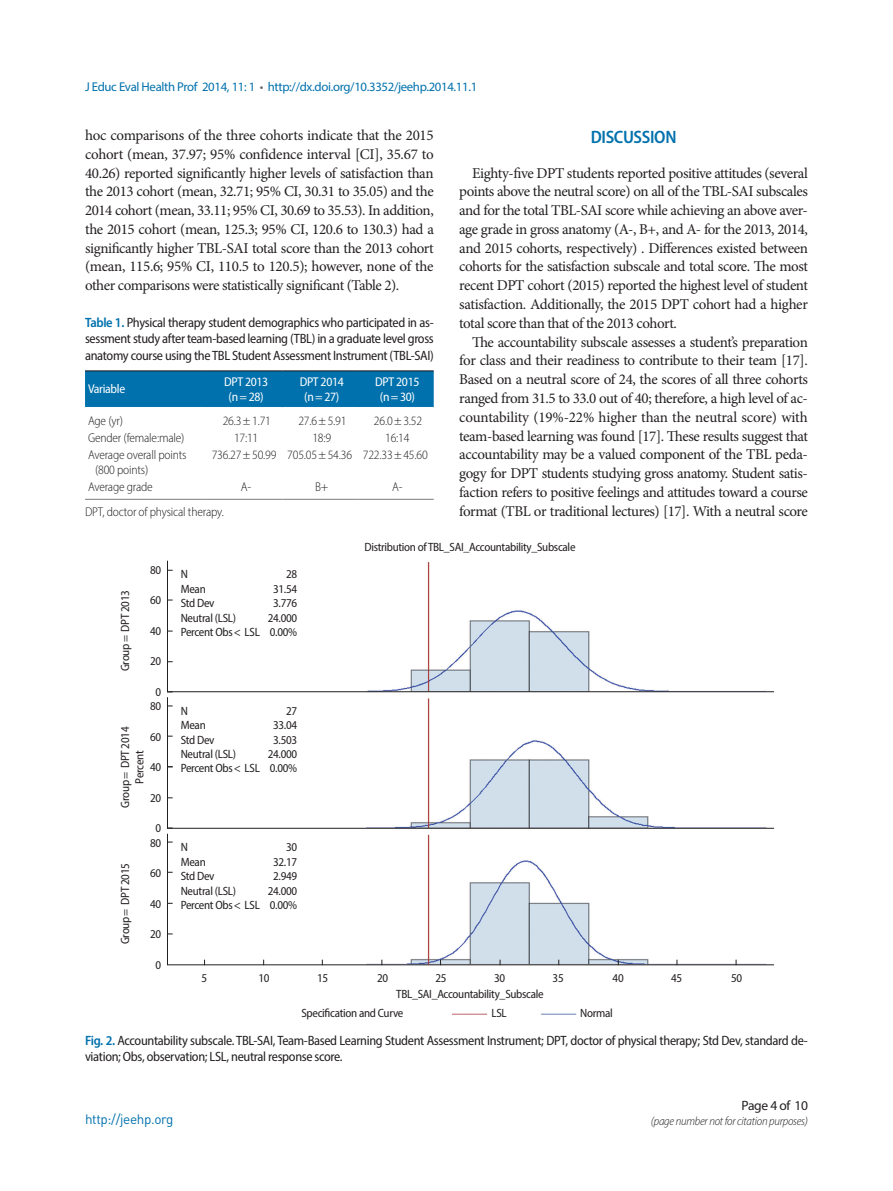
<style>
.page{position:relative;width:893px;height:1191px;background:#fff}
.page>*{position:absolute;margin:0;border:0;box-sizing:border-box;transform-origin:0 0}
.본문_대제목{font:600 semi-condensed 18px "Myriad Pro";letter-spacing:-.02em;color:#0071ad}
.본문{font:15px/18.8px "Minion Pro";letter-spacing:-.03em;color:#231f20;text-align:justify}
.표_제목__그림_설명{font:semi-condensed 13.5px/16.2px "Myriad Pro";letter-spacing:-.025em;color:#231f20;text-align:justify}
.t1{font:13.5px "DIN Pro";letter-spacing:-.025em;color:#0071ad}
.t2{font:13.5px "Myriad Pro";letter-spacing:-.025em;color:#231f20}
.표_본문{font:300 semi-condensed 12.75px "Myriad Pro";letter-spacing:-.015em;color:#231f20}
.t3{font:12.75px "Myriad Pro";letter-spacing:-.025em;color:#0071ad}
.표_항목{font:semi-condensed 12.75px "Myriad Pro";letter-spacing:-.025em;color:#fff}
.그림_지문8pt{font:semi-condensed 12px "Myriad Pro";letter-spacing:-.025em;color:#231f20}
.t4{font:italic 300 semi-condensed 12px "Myriad Pro";letter-spacing:-.02em;color:#231f20}
.s1{color:#636366}
.s2{font-weight:600;color:#0071ad}
</style>
<div class="page">
<div style="left:85px;top:371px;width:349px;height:36px;background:#0071ad"></div>
<hr style="left:85px;top:370px;width:122px;height:1px;background:#231f20">
<hr style="left:207px;top:370px;width:75px;height:1px;background:#231f20">
<hr style="left:282px;top:370px;width:76px;height:1px;background:#231f20">
<hr style="left:358px;top:370px;width:76px;height:1px;background:#231f20">
<hr style="left:85px;top:499px;width:122px;height:1px;background:#808285">
<hr style="left:207px;top:499px;width:75px;height:1px;background:#808285">
<hr style="left:282px;top:499px;width:76px;height:1px;background:#808285">
<hr style="left:358px;top:499px;width:76px;height:1px;background:#808285">
<img style="left:167px;top:692px;width:606px;height:323px">
<svg style="left:167px;top:833px;width:607px;height:132px"></svg>
<svg style="left:167px;top:696px;width:607px;height:133px"></svg>
<svg style="left:167px;top:560px;width:607px;height:132px"></svg>
<p class="t3" style="left:85px;top:79px;width:394px">J Educ Eval Health Prof 2014, 11: 1 <span class="s1">•</span> http://dx.doi.org/10.3352/jeehp.2014.11.1</p>
<p class="본문" style="left:85px;top:126px;width:350px">hoc comparisons of the three cohorts indicate that the 2015 cohort (mean, 37.97; 95% confidence interval [CI], 35.67 to 40.26) reported significantly higher levels of satisfaction than the 2013 cohort (mean, 32.71; 95% CI, 30.31 to 35.05) and the 2014 cohort (mean, 33.11; 95% CI, 30.69 to 35.53). In addition, the 2015 cohort (mean, 125.3; 95% CI, 120.6 to 130.3) had a significantly higher TBL-SAI total score than the 2013 cohort (mean, 115.6; 95% CI, 110.5 to 120.5); however, none of the other comparisons were statistically significant (Table 2).</p>
<p class="본문_대제목" style="left:591px;top:125px;width:87px">DISCUSSION</p>
<p class="본문" style="left:459px;top:163px;width:350px;text-indent:13px">Eighty-five DPT students reported positive attitudes (several points above the neutral score) on all of the TBL-SAI subscales and for the total TBL-SAI score while achieving an above aver&shy;age grade in gross anatomy (A-, B+, and A- for the 2013, 2014, and 2015 cohorts, respectively) . Differences existed between cohorts for the satisfaction subscale and total score. The most recent DPT cohort (2015) reported the highest level of student satisfaction. Additionally, the 2015 DPT cohort had a higher total score than that of the 2013 cohort.</p>
<p class="본문" style="left:459px;top:332px;width:350px;text-indent:13px">The accountability subscale assesses a student’s preparation for class and their readiness to contribute to their team [17].<br>Based on a neutral score of 24, the scores of all three cohorts ranged from 31.5 to 33.0 out of 40; therefore, a high level of ac&shy;countability (19%-22% higher than the neutral score) with team-based learning was found [17]. These results suggest that accountability may be a valued component of the TBL peda&shy;gogy for DPT students studying gross anatomy. Student satis&shy;faction refers to positive feelings and attitudes toward a course format (TBL or traditional lectures) [17]. With a neutral score</p>
<p class="표_제목__그림_설명" style="left:85px;top:314px;width:350px"><span class="s2">Table 1.</span> Physical therapy student demographics who participated in as&shy;sessment study after team-based learning (TBL) in a graduate level gross anatomy course using the TBL Student Assessment Instrument (TBL-SAI)</p>
<p class="표_항목" style="left:88px;top:381px;width:39px">Variable</p>
<p class="표_항목" style="left:224px;top:374px;width:46px">DPT 2013</p>
<p class="표_항목" style="left:229px;top:389px;width:37px">(n = 28)</p>
<p class="표_항목" style="left:300px;top:374px;width:46px">DPT 2014</p>
<p class="표_항목" style="left:304px;top:389px;width:37px">(n = 27)</p>
<p class="표_항목" style="left:375px;top:374px;width:46px">DPT 2015</p>
<p class="표_항목" style="left:380px;top:389px;width:37px">(n = 30)</p>
<p class="표_본문" style="left:88px;top:413px;width:36px">Age (yr)</p>
<p class="표_본문" style="left:223px;top:413px;width:50px">26.3 ± 1.71</p>
<p class="표_본문" style="left:298px;top:413px;width:50px">27.6 ± 5.91</p>
<p class="표_본문" style="left:374px;top:413px;width:50px">26.0 ± 3.52</p>
<p class="표_본문" style="left:88px;top:430px;width:98px">Gender (female:male)</p>
<p class="표_본문" style="left:234px;top:430px;width:26px">17:11</p>
<p class="표_본문" style="left:312px;top:430px;width:20px">18:9</p>
<p class="표_본문" style="left:385px;top:430px;width:26px">16:14</p>
<p class="표_본문" style="left:88px;top:447px;width:100px">Average overall points</p>
<p class="표_본문" style="left:95px;top:462px;width:55px">(800 points)</p>
<p class="표_본문" style="left:212px;top:447px;width:66px">736.27 ± 50.99</p>
<p class="표_본문" style="left:287px;top:447px;width:66px">705.05 ± 54.36</p>
<p class="표_본문" style="left:363px;top:447px;width:66px">722.33 ± 45.60</p>
<p class="표_본문" style="left:88px;top:479px;width:66px">Average grade</p>
<p class="표_본문" style="left:241px;top:479px;width:12px">A-</p>
<p class="표_본문" style="left:315px;top:479px;width:15px">B+</p>
<p class="표_본문" style="left:392px;top:479px;width:12px">A-</p>
<p class="표_본문" style="left:85px;top:504px;width:140px">DPT, doctor of physical therapy.</p>
<p class="그림_지문8pt" style="left:364px;top:540px;width:213px">Distribution of TBL_SAI_Accountability_Subscale</p>
<p class="그림_지문8pt" style="left:150px;top:562px;width:13px">80</p>
<p class="그림_지문8pt" style="left:150px;top:593px;width:13px">60</p>
<p class="그림_지문8pt" style="left:150px;top:623px;width:13px">40</p>
<p class="그림_지문8pt" style="left:150px;top:654px;width:13px">20</p>
<p class="그림_지문8pt" style="left:155px;top:684px;width:7px">0</p>
<p class="그림_지문8pt" style="left:150px;top:699px;width:13px">80</p>
<p class="그림_지문8pt" style="left:150px;top:729px;width:13px">60</p>
<p class="그림_지문8pt" style="left:150px;top:760px;width:13px">40</p>
<p class="그림_지문8pt" style="left:150px;top:790px;width:13px">20</p>
<p class="그림_지문8pt" style="left:155px;top:821px;width:7px">0</p>
<p class="그림_지문8pt" style="left:150px;top:835px;width:13px">80</p>
<p class="그림_지문8pt" style="left:150px;top:866px;width:13px">60</p>
<p class="그림_지문8pt" style="left:150px;top:896px;width:13px">40</p>
<p class="그림_지문8pt" style="left:150px;top:927px;width:13px">20</p>
<p class="그림_지문8pt" style="left:155px;top:957px;width:7px">0</p>
<p class="그림_지문8pt" style="left:118px;top:671px;width:83px;rotate:-90deg">Group = DPT 2013</p>
<p class="그림_지문8pt" style="left:118px;top:807px;width:83px;rotate:-90deg">Group = DPT 2014</p>
<p class="그림_지문8pt" style="left:132px;top:783px;width:34px;rotate:-90deg">Percent</p>
<p class="그림_지문8pt" style="left:118px;top:944px;width:83px;rotate:-90deg">Group = DPT 2015</p>
<p class="그림_지문8pt" style="left:181px;top:567px;width:9px">N</p>
<p class="그림_지문8pt" style="left:181px;top:581px;width:27px">Mean</p>
<p class="그림_지문8pt" style="left:181px;top:596px;width:35px">Std Dev</p>
<p class="그림_지문8pt" style="left:181px;top:610px;width:57px">Neutral (LSL)</p>
<p class="그림_지문8pt" style="left:181px;top:624px;width:81px">Percent Obs &lt; LSL</p>
<p class="그림_지문8pt" style="left:286px;top:567px;width:13px">28</p>
<p class="그림_지문8pt" style="left:273px;top:581px;width:26px">31.54</p>
<p class="그림_지문8pt" style="left:273px;top:596px;width:26px">3.776</p>
<p class="그림_지문8pt" style="left:268px;top:610px;width:31px">24.000</p>
<p class="그림_지문8pt" style="left:270px;top:624px;width:29px">0.00%</p>
<p class="그림_지문8pt" style="left:181px;top:703px;width:9px">N</p>
<p class="그림_지문8pt" style="left:181px;top:718px;width:27px">Mean</p>
<p class="그림_지문8pt" style="left:181px;top:732px;width:35px">Std Dev</p>
<p class="그림_지문8pt" style="left:181px;top:746px;width:57px">Neutral (LSL)</p>
<p class="그림_지문8pt" style="left:181px;top:761px;width:81px">Percent Obs &lt; LSL</p>
<p class="그림_지문8pt" style="left:286px;top:703px;width:13px">27</p>
<p class="그림_지문8pt" style="left:273px;top:718px;width:26px">33.04</p>
<p class="그림_지문8pt" style="left:273px;top:732px;width:26px">3.503</p>
<p class="그림_지문8pt" style="left:268px;top:746px;width:31px">24.000</p>
<p class="그림_지문8pt" style="left:270px;top:761px;width:29px">0.00%</p>
<p class="그림_지문8pt" style="left:181px;top:840px;width:9px">N</p>
<p class="그림_지문8pt" style="left:181px;top:854px;width:27px">Mean</p>
<p class="그림_지문8pt" style="left:181px;top:869px;width:35px">Std Dev</p>
<p class="그림_지문8pt" style="left:181px;top:883px;width:57px">Neutral (LSL)</p>
<p class="그림_지문8pt" style="left:181px;top:897px;width:81px">Percent Obs &lt; LSL</p>
<p class="그림_지문8pt" style="left:286px;top:840px;width:13px">30</p>
<p class="그림_지문8pt" style="left:273px;top:854px;width:26px">32.17</p>
<p class="그림_지문8pt" style="left:273px;top:869px;width:26px">2.949</p>
<p class="그림_지문8pt" style="left:268px;top:883px;width:31px">24.000</p>
<p class="그림_지문8pt" style="left:270px;top:897px;width:29px">0.00%</p>
<p class="그림_지문8pt" style="left:202px;top:970px;width:7px">5</p>
<p class="그림_지문8pt" style="left:259px;top:970px;width:13px">10</p>
<p class="그림_지문8pt" style="left:317px;top:970px;width:13px">15</p>
<p class="그림_지문8pt" style="left:377px;top:970px;width:13px">20</p>
<p class="그림_지문8pt" style="left:436px;top:970px;width:13px">25</p>
<p class="그림_지문8pt" style="left:494px;top:970px;width:13px">30</p>
<p class="그림_지문8pt" style="left:553px;top:970px;width:13px">35</p>
<p class="그림_지문8pt" style="left:613px;top:970px;width:13px">40</p>
<p class="그림_지문8pt" style="left:671px;top:970px;width:13px">45</p>
<p class="그림_지문8pt" style="left:731px;top:970px;width:13px">50</p>
<p class="그림_지문8pt" style="left:396px;top:987px;width:149px">TBL_SAI_Accountability_Subscale</p>
<p class="그림_지문8pt" style="left:301px;top:1005px;width:103px">Specification and Curve</p>
<p class="그림_지문8pt" style="left:492px;top:1005px;width:17px">LSL</p>
<p class="그림_지문8pt" style="left:580px;top:1005px;width:34px">Normal</p>
<p class="표_제목__그림_설명" style="left:85px;top:1032px;width:724px"><span class="s2">Fig. 2.</span> Accountability subscale. TBL-SAI, Team-Based Learning Student Assessment Instrument; DPT, doctor of physical therapy; Std Dev, standard de&shy;viation; Obs, observation; LSL, neutral response score.</p>
<p class="t2" style="left:742px;top:1097px;width:68px">Page 4 of 10</p>
<p class="t1" style="left:85px;top:1110px;width:90px">http://jeehp.org</p>
<p class="t4" style="left:651px;top:1114px;width:159px">(page number not for citation purposes)</p>
</div>
